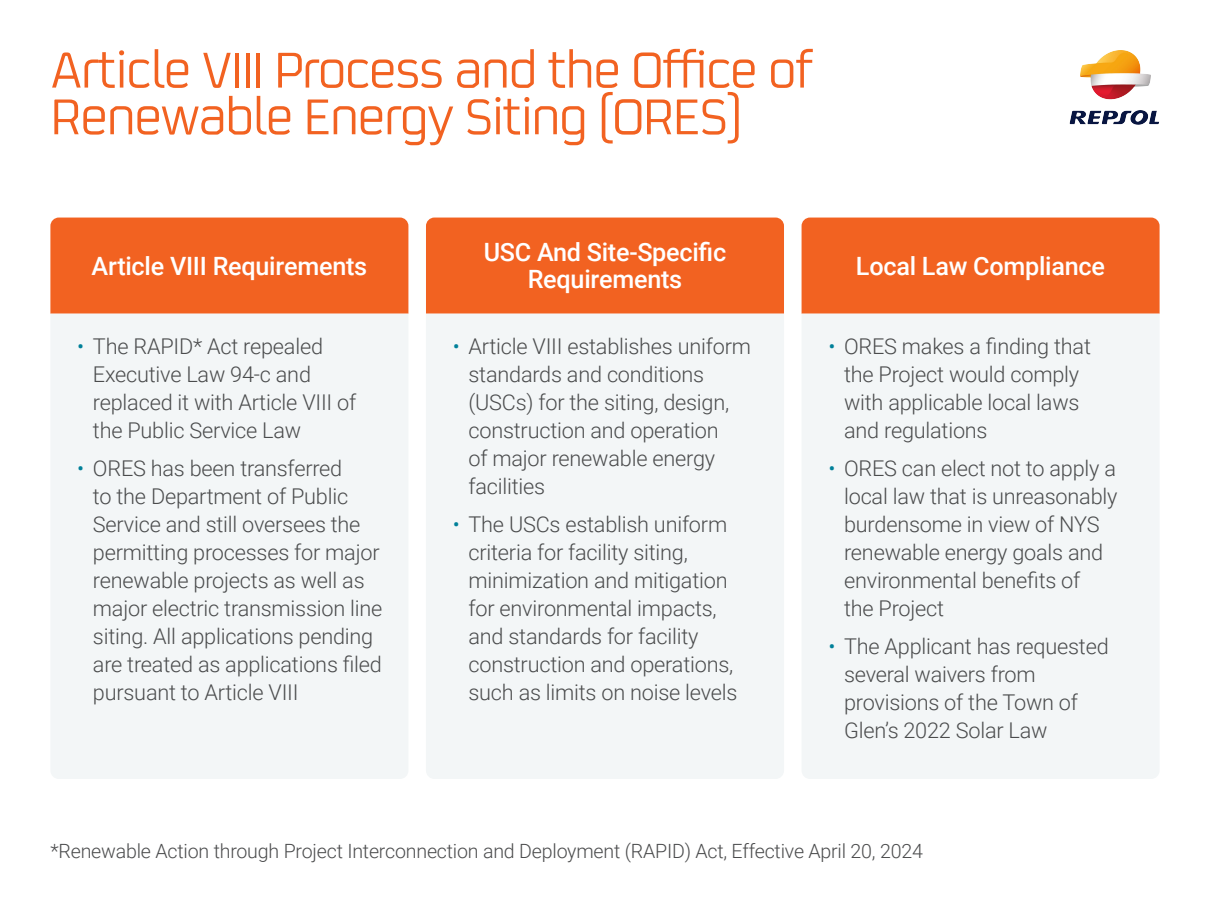
<style>
.page{position:relative;width:1210px;height:908px;background:#fff}
.page>*{position:absolute;margin:0;border:0;box-sizing:border-box;transform-origin:0 0}
.Headers{font:56px/46.7px "Repsol";letter-spacing:-.025em;color:#f26221}
.t1{font:500 25.2px "Roboto";letter-spacing:-.01em;color:#fff}
.t2{font:300 21.7px/28px "Roboto";letter-spacing:-.01em;color:#4b4c4d}
.body{font:300 19.6px "Roboto";letter-spacing:-.01em;color:#4b4c4d}
.s1{color:#008099}
</style>
<div class="page">
<img style="left:1069px;top:50px;width:90px;height:75px">
<div style="left:50px;top:217px;width:358px;height:96px;background:#f26221"></div>
<div style="left:801px;top:217px;width:358px;height:96px;background:#f26221"></div>
<div style="left:426px;top:217px;width:358px;height:96px;background:#f26221"></div>
<div style="left:50px;top:313px;width:358px;height:465px;background:#f3f6f7"></div>
<div style="left:801px;top:313px;width:358px;height:465px;background:#f3f6f7"></div>
<div style="left:426px;top:313px;width:358px;height:465px;background:#f3f6f7"></div>
<p class="Headers" style="left:50px;top:43px;width:764px">Article VIII Process and the Office of<br>Renewable Energy Siting (ORES)</p>
<p class="t1" style="left:484px;top:234px;width:244px">USC And Site-Specific</p>
<p class="t1" style="left:528px;top:261px;width:156px">Requirements</p>
<p class="t1" style="left:92px;top:248px;width:277px">Article VIII Requirements</p>
<p class="t1" style="left:856px;top:248px;width:251px">Local Law Compliance</p>
<p class="t2" style="left:93px;top:332px;width:265px;text-indent:-16px"><span class="s1">•</span> The RAPID* Act repealed<br>Executive Law 94-c and replaced it with Article VIII of the Public Service Law</p>
<p class="t2" style="left:93px;top:453px;width:291px;text-indent:-16px"><span class="s1">•</span> ORES has been transferred<br>to the Department of Public<br>Service and still oversees the permitting processes for major renewable projects as well as major electric transmission line siting. All applications pending are treated as applications filed pursuant to Article VIII</p>
<p class="t2" style="left:468px;top:332px;width:284px;text-indent:-16px"><span class="s1">•</span> Article VIII establishes uniform standards and conditions (USCs) for the siting, design, construction and operation<br>of major renewable energy facilities</p>
<p class="t2" style="left:468px;top:509px;width:270px;text-indent:-16px"><span class="s1">•</span> The USCs establish uniform criteria for facility siting, minimization and mitigation for environmental impacts, and standards for facility construction and operations, such as limits on noise levels</p>
<p class="t2" style="left:844px;top:332px;width:248px;text-indent:-16px"><span class="s1">•</span> ORES makes a finding that the Project would comply with applicable local laws and regulations</p>
<p class="t2" style="left:844px;top:453px;width:275px;text-indent:-16px"><span class="s1">•</span> ORES can elect not to apply a local law that is unreasonably burdensome in view of NYS renewable energy goals and environmental benefits of<br>the Project</p>
<p class="t2" style="left:844px;top:630px;width:266px;text-indent:-16px"><span class="s1">•</span> The Applicant has requested several waivers from provisions of the Town of<br>Glen’s 2022 Solar Law</p>
<p class="body" style="left:50px;top:836px;width:874px">*Renewable Action through Project Interconnection and Deployment (RAPID) Act, Effective April 20, 2024</p>
</div>
